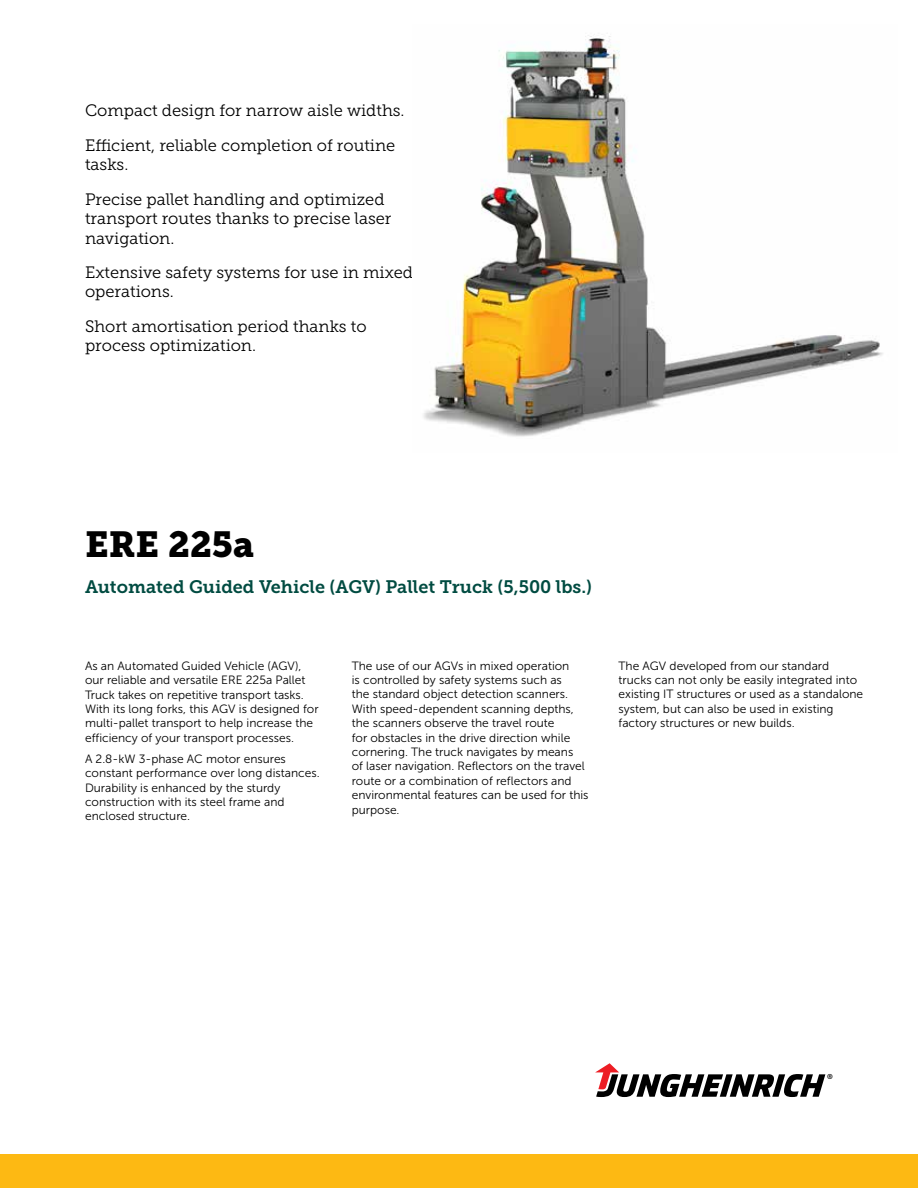
<style>
.page{position:relative;width:918px;height:1188px;background:#fff}
.page>*{position:absolute;margin:0;border:0;box-sizing:border-box;transform-origin:0 0}
.t1{font:36px "Museo Slab 900";color:#000}
.t2{font:18px "Museo Slab 700";color:#004b41}
.t3{font:16.5px/19.5px "Museo Slab 300";color:#000}
.t4{font:12px/14.4px "Museo Sans 300";color:#000}
.t5{font:7.05px "Museo Sans 700";color:#000}
</style>
<div class="page">
<svg style="left:595px;top:1063px;width:230px;height:34px"></svg>
<div style="left:0;top:1155px;width:918px;height:33px;background:#fdb913"></div>
<img style="left:423px;top:35px;width:460px;height:402px">
<h3 class="t3" style="left:85px;top:94px;width:321px;line-height:34.3px">Compact design for narrow aisle widths.<br>Efficient, reliable completion of routine</h3>
<h3 class="t3" style="left:85px;top:147px;width:301px;line-height:34.3px">tasks.<br>Precise pallet handling and optimized</h3>
<h3 class="t3" style="left:85px;top:209px;width:308px">transport routes thanks to precise laser navigation.</h3>
<h3 class="t3" style="left:85px;top:263px;width:329px">Extensive safety systems for use in mixed operations.</h3>
<h3 class="t3" style="left:85px;top:317px;width:283px">Short amortisation period thanks to process optimization.</h3>
<h1 class="t1" style="left:85px;top:524px;width:171px">ERE 225a</h1>
<h2 class="t2" style="left:85px;top:577px;width:509px">Automated Guided Vehicle (AGV) Pallet Truck (5,500 lbs.)</h2>
<p class="t4" style="left:85px;top:658px;width:235px">As an Automated Guided Vehicle (AGV), our reliable and versatile ERE 225a Pallet Truck takes on repetitive transport tasks.<br>With its long forks, this AGV is designed for multi-pallet transport to help increase the efficiency of your transport processes.</p>
<p class="t4" style="left:85px;top:752px;width:236px">A 2.8-kW 3-phase AC motor ensures constant performance over long distances.<br>Durability is enhanced by the sturdy construction with its steel frame and enclosed structure.</p>
<p class="t4" style="left:352px;top:658px;width:238px">The use of our AGVs in mixed operation<br>is controlled by safety systems such as<br>the standard object detection scanners.<br>With speed-dependent scanning depths, the scanners observe the travel route<br>for obstacles in the drive direction while cornering. The truck navigates by means<br>of laser navigation. Reflectors on the travel route or a combination of reflectors and environmental features can be used for this purpose.</p>
<p class="t4" style="left:619px;top:658px;width:246px">The AGV developed from our standard trucks can not only be easily integrated into existing IT structures or used as a standalone system, but can also be used in existing factory structures or new builds.</p>
<p class="t5" style="left:827px;top:1073px;width:7px">®</p>
</div>
